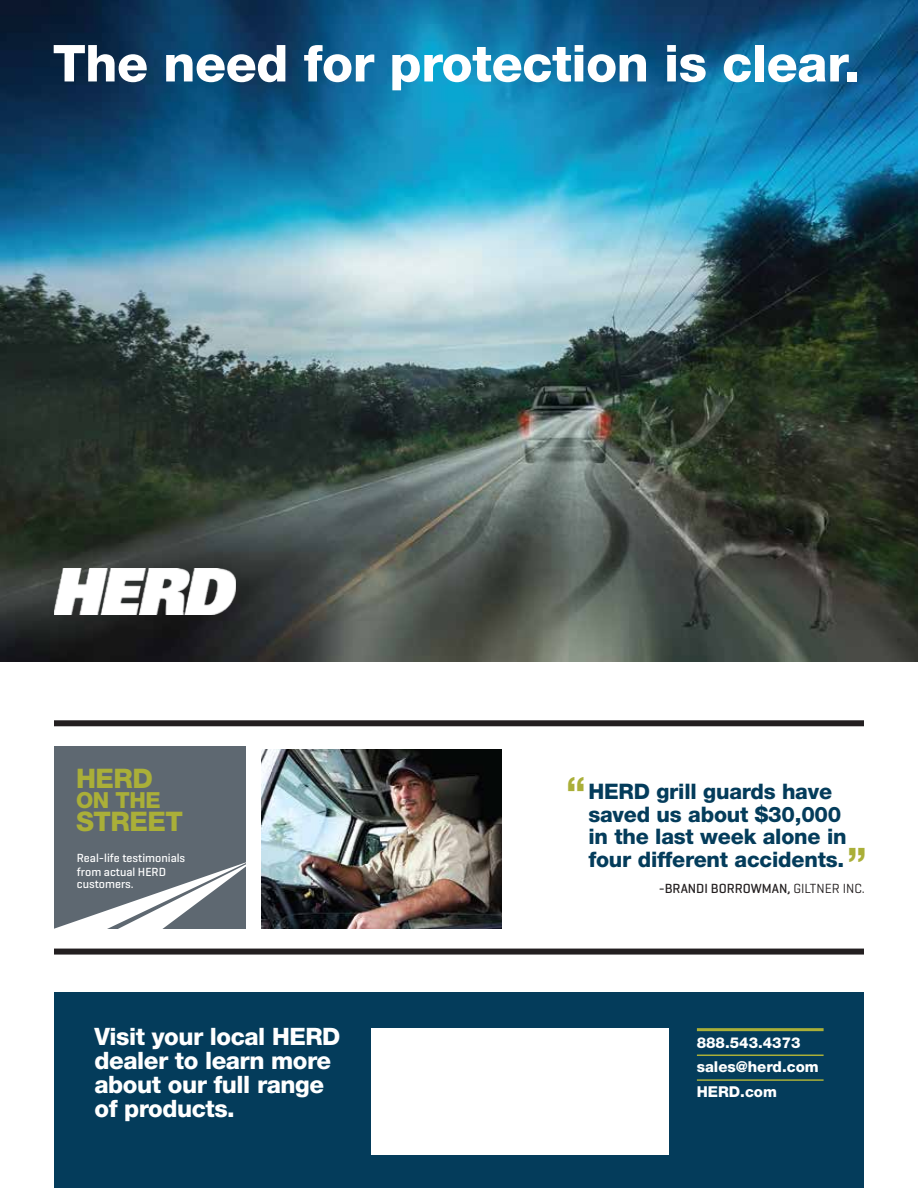
<style>
.page{position:relative;width:918px;height:1188px;background:#fff}
.page>*{position:absolute;margin:0;border:0;box-sizing:border-box;transform-origin:0 0}
.t1{font:800 51px "Helvetica Neue LT Std";letter-spacing:-.01em;color:#fff}
.t2{font:800 39.3px "Helvetica Neue LT Std";color:#aaaf38}
.t3{font:800 27px "Helvetica Neue LT Std";letter-spacing:-.02em;color:#aaaf38}
.t4{font:800 24px/24px "Helvetica Neue LT Std";letter-spacing:-.02em;color:#fff}
.t5{font:800 22.2px "Helvetica Neue LT Std";color:#aaaf38}
.t6{font:800 21.45px/22.5px "Helvetica Neue LT Std";letter-spacing:-.01em;color:#043c5b}
.t7{font:800 15px/24.8px "Helvetica Neue LT Std";color:#fff}
.t8{font:500 13.5px "Geogrotesque";color:#231f20}
.t9{font:500 12px/13.5px "Geogrotesque";color:#fff}
.s1{font-size:39.3px;color:#aaaf38}
.s2{font-weight:400}
</style>
<div class="page">
<img style="left:0;top:0;width:918px;height:661px">
<div style="left:54px;top:746px;width:191px;height:183px;background:#5e6871"></div>
<div style="left:54px;top:992px;width:810px;height:196px;background:#043c5b"></div>
<div style="left:54px;top:720px;width:810px;height:6px;background:#231f20"></div>
<div style="left:372px;top:1028px;width:297px;height:126px;background:#fff"></div>
<svg style="left:54px;top:862px;width:192px;height:67px"></svg>
<div style="left:54px;top:949px;width:810px;height:6px;background:#231f20"></div>
<hr style="left:697px;top:1028px;width:127px;height:3px;background:#aaaf38">
<hr style="left:697px;top:1055px;width:127px;height:1px;background:#aaaf38">
<hr style="left:697px;top:1079px;width:127px;height:2px;background:#aaaf38">
<img style="left:261px;top:749px;width:240px;height:179px">
<img style="left:54px;top:568px;width:182px;height:46px">
<h1 class="t1" style="left:53px;top:33px;width:808px">The need for protection is clear.</h1>
<p class="t3" style="left:76px;top:762px;width:78px">HERD</p>
<p class="t5" style="left:76px;top:786px;width:86px">ON THE</p>
<p class="t3" style="left:76px;top:805px;width:108px">STREET</p>
<p class="t9" style="left:77px;top:851px;width:110px">Real-life testimonials from actual HERD</p>
<p class="t9" style="left:77px;top:877px;width:58px">customers.</p>
<p class="t4" style="left:94px;top:1025px;width:247px">Visit your local HERD dealer to learn more about our full range of products.</p>
<p class="t6" style="left:588px;top:780px;width:260px;text-indent:-22px"><span class="s1">“</span>HERD grill guards have saved us about $30,000 in the last week alone in four different accidents.</p>
<h2 class="t2" style="left:867px;top:871px;width:21px;rotate:-180deg">“</h2>
<p class="t8" style="left:659px;top:880px;width:208px">-BRANDI BORROWMAN, <span class="s2">GILTNER INC.</span></p>
<p class="t7" style="left:697px;top:1030px;width:124px">888.543.4373 sales@herd.com<br>HERD.com</p>
</div>
